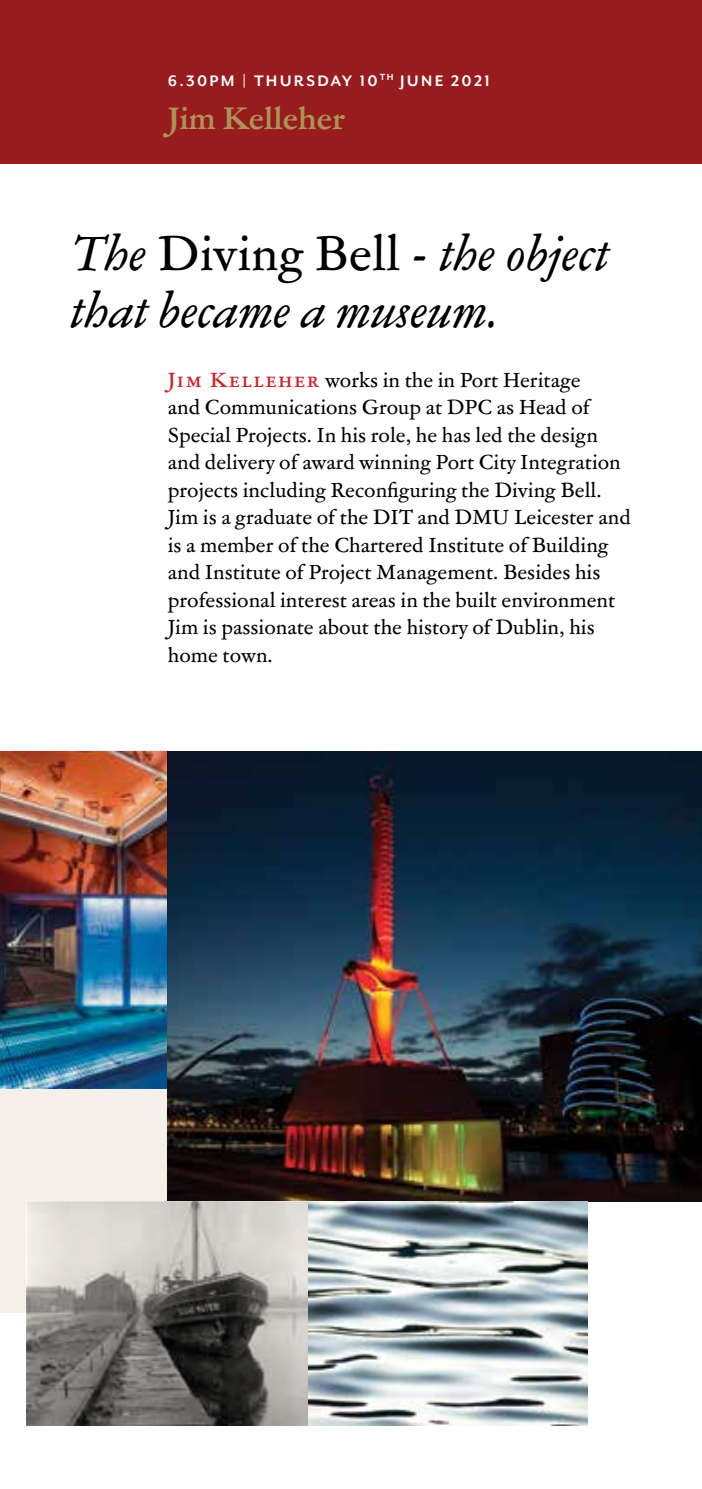
<style>
.page{position:relative;width:702px;height:1489px;background:#fff}
.page>*{position:absolute;margin:0;border:0;box-sizing:border-box;transform-origin:0 0}
.t1{font:italic 47.5px/57px "Garamond ATF Text";color:#000}
.t2{font:700 30px "Garamond ATF Text";color:#ab9456}
.t3{font:20px/27.5px "Garamond ATF Text";color:#000}
.t4{font:700 17.5px "Mr Eaves San OT";letter-spacing:.13em;color:#fff}
.s1{font-style:normal}
.s2{font-weight:500;color:#d2232a}
</style>
<div class="page">
<div style="left:0;top:1087px;width:167px;height:225px;background:#f4f0e9"></div>
<div style="left:0;top:0;width:702px;height:163px;background:#981b1e"></div>
<img style="left:167px;top:751px;width:535px;height:450px">
<img style="left:308px;top:1201px;width:279px;height:223px">
<svg style="left:27px;top:1201px;width:281px;height:223px;background:#918f8b"></svg>
<img style="left:0;top:751px;width:168px;height:336px">
<p class="t4" style="left:168px;top:70px;width:324px">6.30PM | THURSDAY 10<sup>TH</sup> JUNE 2021</p>
<h2 class="t2" style="left:168px;top:96px;width:178px">Jim Kelleher</h2>
<h1 class="t1" style="left:71px;top:226px;width:540px">The <span class="s1">Diving Bell -</span> the object that became a museum.</h1>
<p class="t3" style="left:168px;top:365px;width:464px"><span class="s2">Jim Kelleher</span> works in the in Port Heritage<br>and Communications Group at DPC as Head of Special Projects. In his role, he has led the design and delivery of award winning Port City Integration projects including Reconfiguring the Diving Bell.<br>Jim is a graduate of the DIT and DMU Leicester and is a member of the Chartered Institute of Building and Institute of Project Management. Besides his professional interest areas in the built environment Jim is passionate about the history of Dublin, his home town.</p>
</div>
